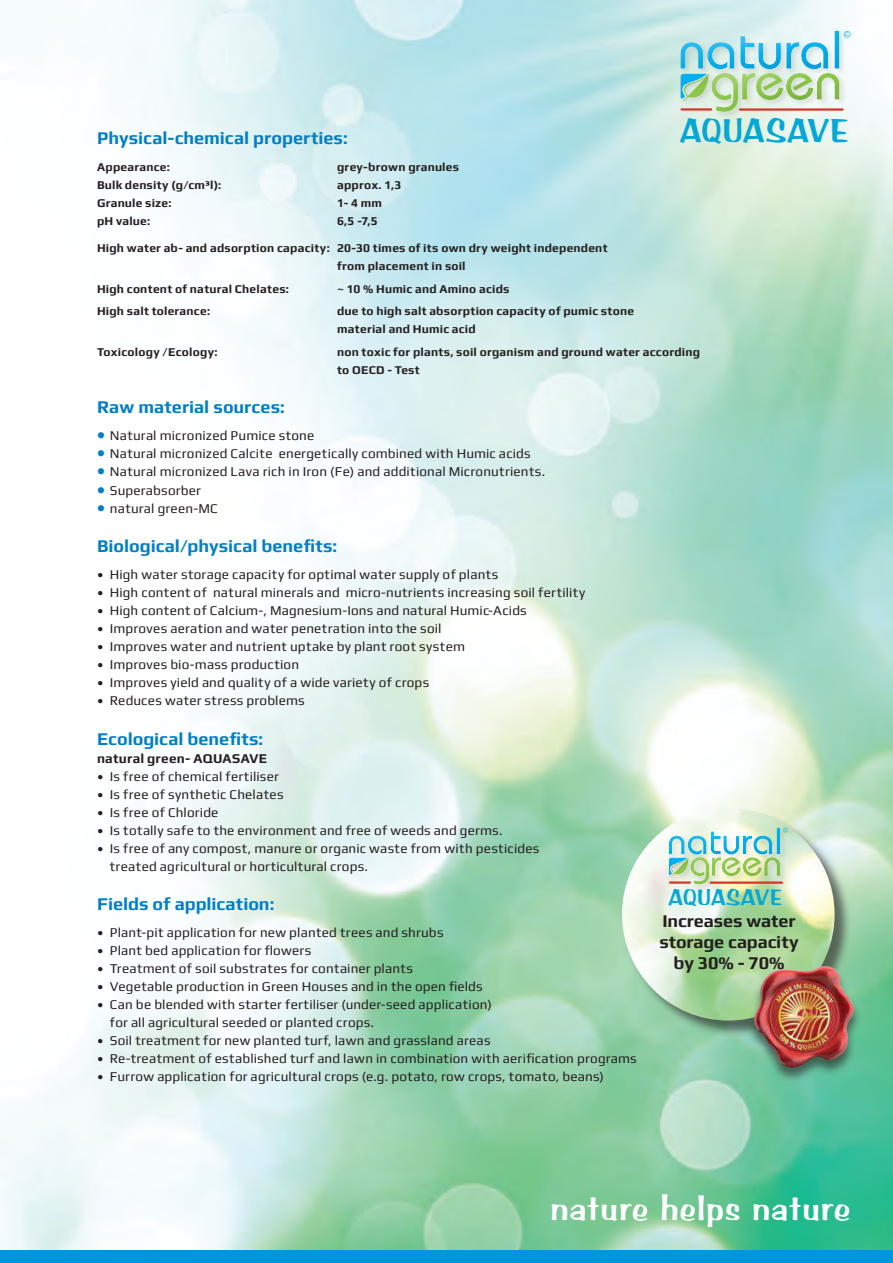
<style>
.page{position:relative;width:893px;height:1263px;background:#fff}
.page>*{position:absolute;margin:0;border:0;box-sizing:border-box;transform-origin:0 0}
.t1{font:36px "Arab Brushstroke LT";letter-spacing:.03em;color:#fff}
.t2{font:34.5px "Arab Brushstroke LT";letter-spacing:.02em;color:#04a7d5}
.t3{font:23.25px "Arab Brushstroke LT";letter-spacing:.02em;color:#04a7d5}
.t4{font:700 18px "Play";color:#007ec6}
.t5{font:700 18px/21px "Play";letter-spacing:-.005em;color:#241f1f;text-align:center}
.t6{font:13.5px/18px "Play";letter-spacing:.015em;color:#241f1f}
.t7{font:700 13.5px "Play";letter-spacing:.015em;color:#241f1f}
.t8{font:700 12px/18px "Play";letter-spacing:.015em;color:#241f1f}
.s1{font-weight:700;font-size:16.5px;color:#007ec6}
</style>
<div class="page">
<img style="left:0;top:0;width:893px;height:1250px">
<div style="left:0;top:1250px;width:893px;height:13px;background:#0096db"></div>
<div style="left:623px;top:809px;width:229px;height:229px;background:#241f1f;opacity:.6"></div>
<img style="left:622px;top:808px;width:213px;height:212px;border-radius:106px">
<div style="left:746px;top:967px;width:116px;height:117px;background:#241f1f;opacity:.6"></div>
<img style="left:754px;top:966px;width:100px;height:102px">
<div style="left:710px;top:71px;width:137px;height:48px;background:#241f1f;opacity:.12"></div>
<div style="left:711px;top:69px;width:129px;height:45px;background:#241f1f;opacity:.5"></div>
<div style="left:679px;top:29px;width:168px;height:48px;background:#eef8fb"></div>
<svg style="left:679px;top:30px;width:120px;height:1px"></svg>
<svg style="left:679px;top:31px;width:171px;height:81px"></svg>
<div style="left:689px;top:855px;width:99px;height:37px;background:#241f1f;opacity:.12"></div>
<div style="left:690px;top:854px;width:90px;height:33px;background:#241f1f;opacity:.5"></div>
<div style="left:667px;top:826px;width:120px;height:36px;background:#241f1f;opacity:.12"></div>
<svg style="left:668px;top:827px;width:112px;height:1px"></svg>
<div style="left:667px;top:856px;width:28px;height:26px;background:#f3ece9"></div>
<svg style="left:668px;top:828px;width:120px;height:56px;background:#bcd9c3"></svg>
<h2 class="t2" style="left:680px;top:110px;width:169px">AQUASAVE</h2>
<h3 class="t4" style="left:97px;top:128px;width:252px">Physical-chemical properties:</h3>
<p class="t8" style="left:97px;top:158px;width:74px">Appearance:</p>
<p class="t8" style="left:337px;top:158px;width:123px">grey-brown granules</p>
<p class="t8" style="left:97px;top:176px;width:126px">Bulk density (g/cm³l):</p>
<p class="t8" style="left:337px;top:176px;width:66px">approx. 1,3</p>
<p class="t8" style="left:97px;top:194px;width:76px">Granule size:</p>
<p class="t8" style="left:337px;top:194px;width:46px">1- 4 mm</p>
<p class="t8" style="left:97px;top:212px;width:55px">pH value:</p>
<p class="t8" style="left:337px;top:212px;width:42px">6,5 -7,5</p>
<p class="t8" style="left:337px;top:239px;width:272px;text-indent:-240px">High water ab- and adsorption capacity: 20-30 times of its own dry weight independent from placement in soil</p>
<p class="t8" style="left:97px;top:280px;width:193px">High content of natural Chelates:</p>
<p class="t8" style="left:337px;top:280px;width:174px">~ 10 % Humic and Amino acids</p>
<p class="t8" style="left:97px;top:302px;width:114px">High salt tolerance:</p>
<p class="t8" style="left:337px;top:302px;width:298px">due to high salt absorption capacity of pumic stone material and Humic acid</p>
<p class="t8" style="left:97px;top:343px;width:122px">Toxicology /Ecology:</p>
<p class="t8" style="left:337px;top:343px;width:364px">non toxic for plants, soil organism and ground water according to OECD - Test</p>
<h3 class="t4" style="left:97px;top:397px;width:189px">Raw material sources:</h3>
<p class="t6" style="left:97px;top:427px;width:219px"><span class="s1">•</span> Natural micronized Pumice stone</p>
<p class="t6" style="left:97px;top:445px;width:435px"><span class="s1">•</span> Natural micronized Calcite energetically combined with Humic acids</p>
<p class="t6" style="left:97px;top:463px;width:450px"><span class="s1">•</span> Natural micronized Lava rich in Iron (Fe) and additional Micronutrients.</p>
<p class="t6" style="left:97px;top:481px;width:105px"><span class="s1">•</span> Superabsorber</p>
<p class="t6" style="left:97px;top:499px;width:122px"><span class="s1">•</span> natural green-MC</p>
<h3 class="t4" style="left:97px;top:535px;width:242px">Biological/physical benefits:</h3>
<p class="t6" style="left:97px;top:565px;width:403px">• High water storage capacity for optimal water supply of plants</p>
<p class="t6" style="left:97px;top:583px;width:490px">• High content of natural minerals and micro-nutrients increasing soil fertility</p>
<p class="t6" style="left:97px;top:601px;width:431px">• High content of Calcium-, Magnesium-Ions and natural Humic-Acids</p>
<p class="t6" style="left:97px;top:619px;width:346px">• Improves aeration and water penetration into the soil</p>
<p class="t6" style="left:97px;top:637px;width:369px">• Improves water and nutrient uptake by plant root system</p>
<p class="t6" style="left:97px;top:655px;width:203px">• Improves bio-mass production</p>
<p class="t6" style="left:97px;top:673px;width:334px">• Improves yield and quality of a wide variety of crops</p>
<p class="t6" style="left:97px;top:691px;width:209px">• Reduces water stress problems</p>
<h3 class="t4" style="left:97px;top:728px;width:168px">Ecological benefits:</h3>
<p class="t7" style="left:97px;top:750px;width:171px">natural green- AQUASAVE</p>
<p class="t6" style="left:97px;top:767px;width:183px">• Is free of chemical fertiliser</p>
<p class="t6" style="left:97px;top:785px;width:188px">• Is free of synthetic Chelates</p>
<p class="t6" style="left:97px;top:803px;width:123px">• Is free of Chloride</p>
<p class="t6" style="left:97px;top:821px;width:407px">• Is totally safe to the environment and free of weeds and germs.</p>
<p class="t6" style="left:110px;top:839px;width:431px;text-indent:-13px">• Is free of any compost, manure or organic waste from with pesticides treated agricultural or horticultural crops.</p>
<h3 class="t4" style="left:97px;top:893px;width:179px">Fields of application:</h3>
<p class="t6" style="left:97px;top:923px;width:348px">• Plant-pit application for new planted trees and shrubs</p>
<p class="t6" style="left:97px;top:941px;width:216px">• Plant bed application for flowers</p>
<p class="t6" style="left:97px;top:959px;width:317px">• Treatment of soil substrates for container plants</p>
<p class="t6" style="left:97px;top:977px;width:387px">• Vegetable production in Green Houses and in the open fields</p>
<p class="t6" style="left:110px;top:995px;width:384px;text-indent:-13px">• Can be blended with starter fertiliser (under-seed application) for all agricultural seeded or planted crops.</p>
<p class="t6" style="left:97px;top:1031px;width:395px">• Soil treatment for new planted turf, lawn and grassland areas</p>
<p class="t6" style="left:97px;top:1049px;width:541px">• Re-treatment of established turf and lawn in combination with aerification programs</p>
<p class="t6" style="left:97px;top:1067px;width:508px">• Furrow application for agricultural crops (e.g. potato, row crops, tomato, beans)</p>
<h3 class="t3" style="left:669px;top:883px;width:115px">AQUASAVE</h3>
<h3 class="t5" style="left:659px;top:910px;width:141px">Increases water storage capacity by 30% - 70%</h3>
<h1 class="t1" style="left:550px;top:1188px;width:302px">nature helps nature</h1>
</div>
